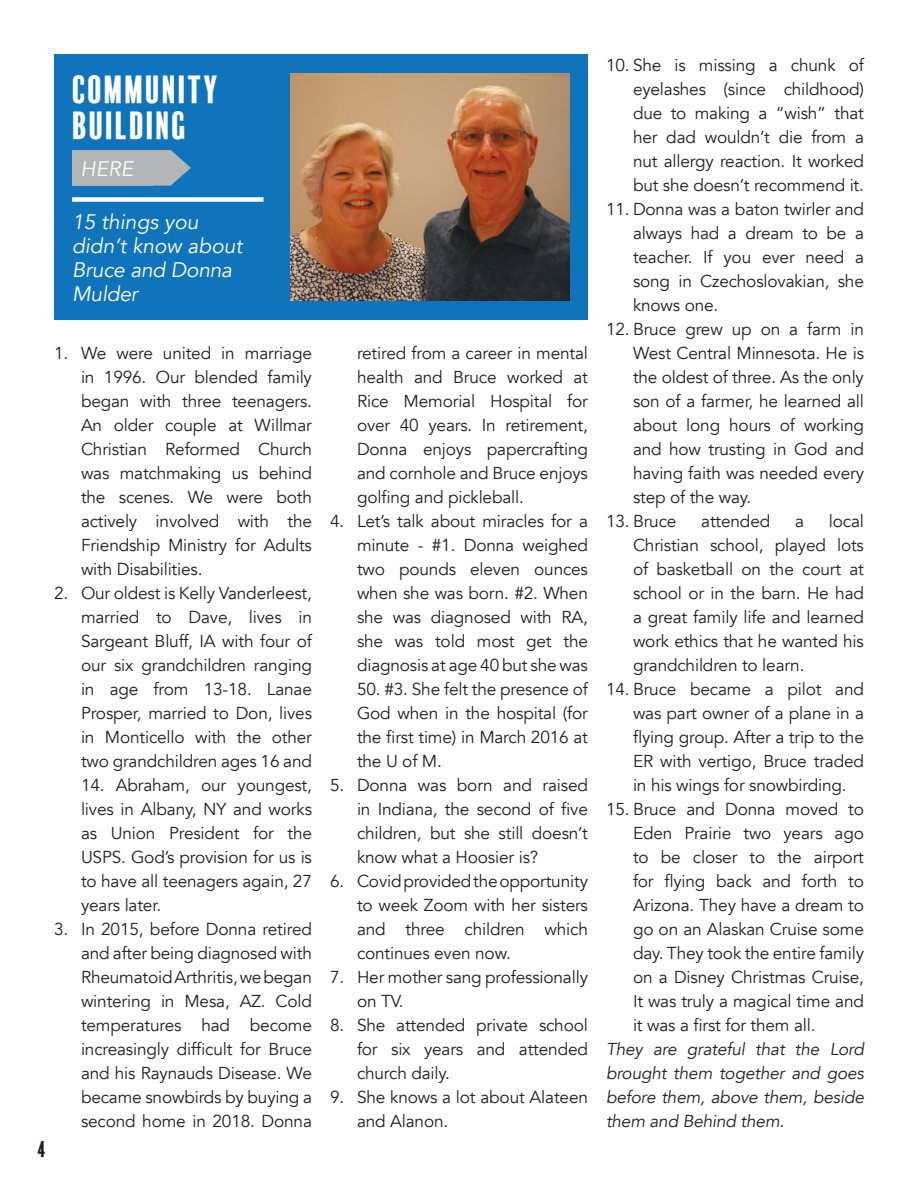
<style>
.page{position:relative;width:918px;height:1188px;background:#fff}
.page>*{position:absolute;margin:0;border:0;box-sizing:border-box;transform-origin:0 0}
.t1{font:36px "Balboa Plus Fill";color:#fff}
.t2{font:italic 21px "Avenir";color:#fff}
.t3{font:21px "Balboa Plus Fill";color:#231f20}
.t4{font:17.25px/24px "Avenir";letter-spacing:-.01em;color:#231f20;text-align:justify}
.t5{font:italic 17.25px/24px "Avenir";letter-spacing:-.01em;color:#231f20;text-align:justify}
</style>
<div class="page">
<div style="left:54px;top:54px;width:534px;height:266px;background:#1074bc"></div>
<img style="left:290px;top:73px;width:280px;height:227px">
<div style="left:72px;top:197px;width:192px;height:5px;background:#fff"></div>
<svg style="left:72px;top:150px;width:119px;height:36px"></svg>
<div style="left:73px;top:150px;width:80px;height:36px;background:#b4b5b6"></div>
<p class="t1" style="left:72px;top:69px;width:149px">COMMUNITY</p>
<p class="t1" style="left:72px;top:105px;width:117px">BUILDING</p>
<p class="t2" style="left:81px;top:156px;width:54px">HERE</p>
<p class="t2" style="left:72px;top:209px;width:128px">15 things you</p>
<p class="t2" style="left:72px;top:233px;width:172px">didn’t know about</p>
<p class="t2" style="left:72px;top:257px;width:162px">Bruce and Donna</p>
<p class="t2" style="left:72px;top:281px;width:67px">Mulder</p>
<p class="t3" style="left:37px;top:1137px;width:11px">4</p>
<p class="t4" style="left:81px;top:341px;width:233px;text-indent:-27px">1. We were united in marriage in 1996. Our blended family began with three teenagers.<br>An older couple at Willmar Christian Reformed Church was matchmaking us behind the scenes. We were both actively involved with the Friendship Ministry for Adults with Disabilities.</p>
<p class="t4" style="left:81px;top:581px;width:233px;text-indent:-27px">2. Our oldest is Kelly Vanderleest, married to Dave, lives in Sargeant Bluff, IA with four of our six grandchildren ranging in age from 13-18. Lanae Prosper, married to Don, lives in Monticello with the other two grandchildren ages 16 and</p>
<p class="t4" style="left:81px;top:773px;width:233px">14. Abraham, our youngest, lives in Albany, NY and works as Union President for the USPS. God’s provision for us is to have all teenagers again, 27 years later.</p>
<p class="t4" style="left:81px;top:917px;width:233px;text-indent:-27px">3. In 2015, before Donna retired and after being diagnosed with Rheumatoid Arthritis, we began wintering in Mesa, AZ. Cold temperatures had become increasingly difficult for Bruce and his Raynauds Disease. We became snowbirds by buying a second home in 2018. Donna</p>
<p class="t4" style="left:357px;top:341px;width:233px">retired from a career in mental health and Bruce worked at Rice Memorial Hospital for over 40 years. In retirement, Donna enjoys papercrafting and cornhole and Bruce enjoys golfing and pickleball.</p>
<p class="t4" style="left:357px;top:509px;width:233px;text-indent:-27px">4. Let’s talk about miracles for a minute - #1. Donna weighed two pounds eleven ounces when she was born. #2. When she was diagnosed with RA, she was told most get the diagnosis at age 40 but she was</p>
<p class="t4" style="left:357px;top:677px;width:233px">50. #3. She felt the presence of God when in the hospital (for the first time) in March 2016 at the U of M.</p>
<p class="t4" style="left:357px;top:773px;width:233px;text-indent:-27px">5. Donna was born and raised in Indiana, the second of five children, but she still doesn’t know what a Hoosier is?</p>
<p class="t4" style="left:357px;top:869px;width:233px;text-indent:-27px">6. Covid provided the opportunity to week Zoom with her sisters and three children which continues even now.</p>
<p class="t4" style="left:357px;top:965px;width:232px;text-indent:-27px">7. Her mother sang professionally on TV.</p>
<p class="t4" style="left:357px;top:1013px;width:233px;text-indent:-27px">8. She attended private school for six years and attended church daily.</p>
<p class="t4" style="left:357px;top:1085px;width:233px;text-indent:-27px">9. She knows a lot about Alateen and Alanon.</p>
<p class="t4" style="left:633px;top:54px;width:233px;text-indent:-27px">10. She is missing a chunk of eyelashes (since childhood) due to making a “wish” that her dad wouldn’t die from a nut allergy reaction. It worked but she doesn’t recommend it.</p>
<p class="t4" style="left:633px;top:198px;width:233px;text-indent:-27px">11. Donna was a baton twirler and always had a dream to be a teacher. If you ever need a song in Czechoslovakian, she knows one.</p>
<p class="t4" style="left:633px;top:318px;width:233px;text-indent:-27px">12. Bruce grew up on a farm in West Central Minnesota. He is the oldest of three. As the only son of a farmer, he learned all about long hours of working and how trusting in God and having faith was needed every step of the way.</p>
<p class="t4" style="left:606px;top:510px;width:72px">13. Bruce</p>
<p class="t4" style="left:701px;top:510px;width:71px">attended</p>
<p class="t4" style="left:795px;top:510px;width:10px">a</p>
<p class="t4" style="left:633px;top:510px;width:233px;text-indent:196px">local Christian school, played lots of basketball on the court at school or in the barn. He had a great family life and learned work ethics that he wanted his grandchildren to learn.</p>
<p class="t4" style="left:633px;top:678px;width:233px;text-indent:-27px">14. Bruce became a pilot and was part owner of a plane in a flying group. After a trip to the ER with vertigo, Bruce traded in his wings for snowbirding.</p>
<p class="t4" style="left:633px;top:798px;width:233px;text-indent:-27px">15. Bruce and Donna moved to Eden Prairie two years ago to be closer to the airport for flying back and forth to Arizona. They have a dream to go on an Alaskan Cruise some day. They took the entire family on a Disney Christmas Cruise, It was truly a magical time and it was a first for them all.</p>
<p class="t5" style="left:606px;top:1038px;width:259px">They are grateful that the Lord brought them together and goes before them, above them, beside them and Behind them.</p>
</div>
